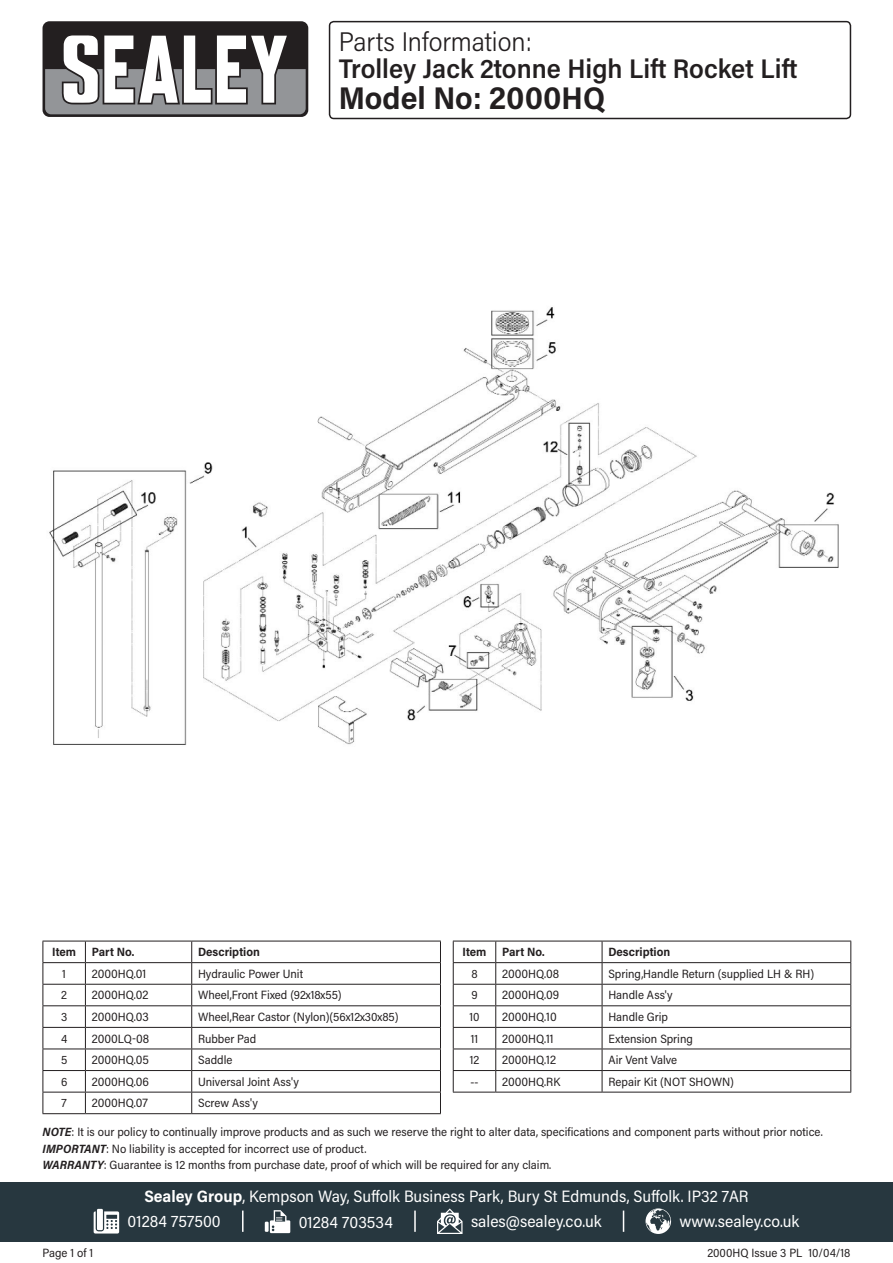
<style>
.page{position:relative;width:893px;height:1263px;background:#fff}
.page>*{position:absolute;margin:0;border:0;box-sizing:border-box;transform-origin:0 0}
.Model_Number{font:700 31.5px "Acumin Pro Semi Cond";color:#231f20}
.Product_Description{font:600 27px "Acumin Pro Semi Cond";color:#231f20}
.Parts_Information{font:300 27px "Acumin Pro Semi Cond";color:#231f20}
.Address{font:16.5px "Acumin Pro Semi Cond";color:#fff}
.Contact_Info{font:16.5px "Acumin Pro Semi Cond";color:#fff}
.Disclaimer{font:12px "Acumin Pro Semi Cond";color:#231f20}
.Table_Body{font:12px "Acumin Pro Semi Cond";color:#231f20}
.Part_No__Body{font:12px "Acumin Pro Semi Cond";color:#231f20}
.Part_Description_HDR{font:700 12px "Acumin Pro Semi Cond";color:#231f20}
.Document_Info{font:12px "Acumin Pro Semi Cond";color:#231f20}
.Item_Body{font:12px "Acumin Pro Semi Cond";color:#231f20}
.Item_HDR{font:700 12px "Acumin Pro Semi Cond";letter-spacing:-.005em;color:#231f20}
.s1{font-weight:700;font-style:italic}
.s2{font-weight:700}
</style>
<div class="page">
<div style="left:43px;top:21px;width:265px;height:96px;background:#231f20;border-radius:7px"></div>
<svg style="left:45px;top:35px;width:261px;height:79px"></svg>
<div style="left:0;top:1182px;width:893px;height:60px;background:#27373f"></div>
<svg style="left:94px;top:1211px;width:25px;height:22px"></svg>
<div style="left:97px;top:1209px;width:6px;height:21px;background:#fff"></div>
<svg style="left:265px;top:1222px;width:4px;height:10px"></svg>
<svg style="left:270px;top:1210px;width:20px;height:23px"></svg>
<svg style="left:437px;top:1208px;width:25px;height:26px"></svg>
<svg style="left:645px;top:1208px;width:26px;height:26px"></svg>
<hr style="left:242px;top:1210px;width:2px;height:22px;background:#fff">
<svg style="left:623px;top:1210px;width:1px;height:22px"></svg>
<hr style="left:414px;top:1210px;width:2px;height:22px;background:#fff">
<div style="left:329px;top:21px;width:522px;height:98px;border:2px solid #231f20;border-radius:4px"></div>
<hr style="left:43px;top:941px;width:42px;height:1px;background:#231f20">
<hr style="left:85px;top:941px;width:107px;height:1px;background:#231f20">
<hr style="left:192px;top:941px;width:249px;height:1px;background:#231f20">
<hr style="left:43px;top:962px;width:42px;height:1px;background:#231f20">
<hr style="left:85px;top:962px;width:107px;height:1px;background:#231f20">
<hr style="left:192px;top:962px;width:249px;height:1px;background:#231f20">
<hr style="left:43px;top:984px;width:42px;height:1px;background:#231f20">
<hr style="left:85px;top:984px;width:107px;height:1px;background:#231f20">
<hr style="left:192px;top:984px;width:249px;height:1px;background:#231f20">
<hr style="left:43px;top:1005px;width:42px;height:1px;background:#231f20">
<hr style="left:85px;top:1005px;width:107px;height:1px;background:#231f20">
<hr style="left:192px;top:1005px;width:249px;height:1px;background:#231f20">
<hr style="left:43px;top:1027px;width:42px;height:1px;background:#231f20">
<hr style="left:85px;top:1027px;width:107px;height:1px;background:#231f20">
<hr style="left:192px;top:1027px;width:249px;height:1px;background:#231f20">
<hr style="left:43px;top:1048px;width:42px;height:1px;background:#231f20">
<hr style="left:85px;top:1048px;width:107px;height:1px;background:#231f20">
<hr style="left:192px;top:1048px;width:249px;height:1px;background:#231f20">
<hr style="left:43px;top:1070px;width:42px;height:1px;background:#231f20">
<hr style="left:85px;top:1070px;width:107px;height:1px;background:#231f20">
<hr style="left:192px;top:1070px;width:249px;height:1px;background:#231f20">
<hr style="left:43px;top:1092px;width:42px;height:1px;background:#231f20">
<svg style="left:43px;top:941px;width:1px;height:172px"></svg>
<hr style="left:85px;top:1092px;width:107px;height:1px;background:#231f20">
<svg style="left:85px;top:941px;width:1px;height:172px"></svg>
<hr style="left:192px;top:1092px;width:249px;height:1px;background:#231f20">
<svg style="left:191px;top:941px;width:1px;height:172px"></svg>
<svg style="left:440px;top:941px;width:1px;height:172px"></svg>
<hr style="left:43px;top:1113px;width:42px;height:1px;background:#231f20">
<hr style="left:85px;top:1113px;width:107px;height:1px;background:#231f20">
<hr style="left:192px;top:1113px;width:249px;height:1px;background:#231f20">
<hr style="left:453px;top:941px;width:43px;height:1px;background:#231f20">
<hr style="left:496px;top:941px;width:106px;height:1px;background:#231f20">
<hr style="left:602px;top:941px;width:249px;height:1px;background:#231f20">
<hr style="left:453px;top:962px;width:43px;height:1px;background:#231f20">
<hr style="left:496px;top:962px;width:106px;height:1px;background:#231f20">
<hr style="left:602px;top:962px;width:249px;height:1px;background:#231f20">
<hr style="left:453px;top:984px;width:43px;height:1px;background:#231f20">
<hr style="left:496px;top:984px;width:106px;height:1px;background:#231f20">
<hr style="left:602px;top:984px;width:249px;height:1px;background:#231f20">
<hr style="left:453px;top:1005px;width:43px;height:1px;background:#231f20">
<hr style="left:496px;top:1005px;width:106px;height:1px;background:#231f20">
<hr style="left:602px;top:1005px;width:249px;height:1px;background:#231f20">
<hr style="left:453px;top:1027px;width:43px;height:1px;background:#231f20">
<hr style="left:496px;top:1027px;width:106px;height:1px;background:#231f20">
<hr style="left:602px;top:1027px;width:249px;height:1px;background:#231f20">
<hr style="left:453px;top:1048px;width:43px;height:1px;background:#231f20">
<hr style="left:496px;top:1048px;width:106px;height:1px;background:#231f20">
<hr style="left:602px;top:1048px;width:249px;height:1px;background:#231f20">
<hr style="left:453px;top:1070px;width:43px;height:1px;background:#231f20">
<svg style="left:453px;top:941px;width:1px;height:151px"></svg>
<hr style="left:496px;top:1070px;width:106px;height:1px;background:#231f20">
<svg style="left:495px;top:941px;width:1px;height:151px"></svg>
<hr style="left:602px;top:1070px;width:249px;height:1px;background:#231f20">
<svg style="left:602px;top:941px;width:1px;height:151px"></svg>
<svg style="left:850px;top:941px;width:1px;height:151px"></svg>
<hr style="left:453px;top:1092px;width:43px;height:1px;background:#231f20">
<hr style="left:496px;top:1092px;width:106px;height:1px;background:#231f20">
<hr style="left:602px;top:1092px;width:249px;height:1px;background:#231f20">
<img style="left:49px;top:307px;width:790px;height:438px">
<p class="Parts_Information" style="left:339px;top:23px;width:195px">Parts Information:</p>
<p class="Product_Description" style="left:339px;top:49px;width:460px">Trolley Jack 2tonne High Lift Rocket Lift</p>
<p class="Model_Number" style="left:339px;top:76px;width:268px">Model No: 2000HQ</p>
<p class="Item_HDR" style="left:52px;top:944px;width:25px">Item</p>
<p class="Part_Description_HDR" style="left:92px;top:944px;width:44px">Part No.</p>
<p class="Part_Description_HDR" style="left:198px;top:944px;width:63px">Description</p>
<p class="Item_Body" style="left:62px;top:965px;width:5px">1</p>
<p class="Part_No__Body" style="left:92px;top:965px;width:56px">2000HQ.01</p>
<p class="Table_Body" style="left:198px;top:965px;width:106px">Hydraulic Power Unit</p>
<p class="Item_Body" style="left:61px;top:987px;width:7px">2</p>
<p class="Part_No__Body" style="left:92px;top:987px;width:58px">2000HQ.02</p>
<p class="Table_Body" style="left:198px;top:987px;width:145px">Wheel,Front Fixed (92x18x55)</p>
<p class="Item_Body" style="left:61px;top:1008px;width:8px">3</p>
<p class="Part_No__Body" style="left:92px;top:1008px;width:59px">2000HQ.03</p>
<p class="Table_Body" style="left:198px;top:1008px;width:202px">Wheel,Rear Castor (Nylon)(56x12x30x85)</p>
<p class="Item_Body" style="left:61px;top:1030px;width:8px">4</p>
<p class="Part_No__Body" style="left:92px;top:1030px;width:59px">2000LQ-08</p>
<p class="Table_Body" style="left:198px;top:1030px;width:60px">Rubber Pad</p>
<p class="Item_Body" style="left:61px;top:1052px;width:8px">5</p>
<p class="Part_No__Body" style="left:92px;top:1052px;width:59px">2000HQ.05</p>
<p class="Table_Body" style="left:198px;top:1052px;width:36px">Saddle</p>
<p class="Item_Body" style="left:61px;top:1073px;width:8px">6</p>
<p class="Part_No__Body" style="left:92px;top:1073px;width:59px">2000HQ.06</p>
<p class="Table_Body" style="left:198px;top:1073px;width:102px">Universal Joint Ass'y</p>
<p class="Item_Body" style="left:62px;top:1095px;width:7px">7</p>
<p class="Part_No__Body" style="left:92px;top:1095px;width:58px">2000HQ.07</p>
<p class="Table_Body" style="left:198px;top:1095px;width:61px">Screw Ass'y</p>
<p class="Item_HDR" style="left:463px;top:944px;width:25px">Item</p>
<p class="Part_Description_HDR" style="left:502px;top:944px;width:44px">Part No.</p>
<p class="Part_Description_HDR" style="left:608px;top:944px;width:63px">Description</p>
<p class="Item_Body" style="left:471px;top:965px;width:8px">8</p>
<p class="Part_No__Body" style="left:502px;top:965px;width:59px">2000HQ.08</p>
<p class="Table_Body" style="left:608px;top:965px;width:207px">Spring,Handle Return (supplied LH &amp; RH)</p>
<p class="Item_Body" style="left:471px;top:987px;width:8px">9</p>
<p class="Part_No__Body" style="left:502px;top:987px;width:59px">2000HQ.09</p>
<p class="Table_Body" style="left:608px;top:987px;width:66px">Handle Ass'y</p>
<p class="Item_Body" style="left:469px;top:1008px;width:12px">10</p>
<p class="Part_No__Body" style="left:502px;top:1008px;width:56px">2000HQ.10</p>
<p class="Table_Body" style="left:608px;top:1008px;width:61px">Handle Grip</p>
<p class="Item_Body" style="left:471px;top:1030px;width:9px">11</p>
<p class="Part_No__Body" style="left:502px;top:1030px;width:53px">2000HQ.11</p>
<p class="Table_Body" style="left:608px;top:1030px;width:86px">Extension Spring</p>
<p class="Item_Body" style="left:470px;top:1052px;width:11px">12</p>
<p class="Part_No__Body" style="left:502px;top:1052px;width:55px">2000HQ.12</p>
<p class="Table_Body" style="left:608px;top:1052px;width:70px">Air Vent Valve</p>
<p class="Item_Body" style="left:470px;top:1073px;width:9px">--</p>
<p class="Part_No__Body" style="left:502px;top:1073px;width:60px">2000HQ.RK</p>
<p class="Table_Body" style="left:608px;top:1073px;width:127px">Repair Kit (NOT SHOWN)</p>
<p class="Disclaimer" style="left:43px;top:1124px;width:782px"><span class="s1">NOTE</span>: It is our policy to continually improve products and as such we reserve the right to alter data, specifications and component parts without prior notice.</p>
<p class="Disclaimer" style="left:43px;top:1140px;width:326px"><span class="s1">IMPORTANT</span>: No liability is accepted for incorrect use of product.</p>
<p class="Disclaimer" style="left:43px;top:1157px;width:510px"><span class="s1">WARRANTY</span>: Guarantee is 12 months from purchase date, proof of which will be required for any claim.</p>
<p class="Document_Info" style="left:43px;top:1244px;width:52px">Page 1 of 1</p>
<p class="Address" style="left:144px;top:1185px;width:606px"><span class="s2">Sealey Group</span>, Kempson Way, Suffolk Business Park, Bury St Edmunds, Suffolk. IP32 7AR</p>
<p class="Contact_Info" style="left:128px;top:1210px;width:95px">01284 757500</p>
<p class="Contact_Info" style="left:299px;top:1210px;width:96px">01284 703534</p>
<p class="Contact_Info" style="left:471px;top:1210px;width:132px">sales@sealey.co.uk</p>
<p class="Contact_Info" style="left:680px;top:1210px;width:121px">www.sealey.co.uk</p>
<p class="Document_Info" style="left:707px;top:1244px;width:145px">2000HQ Issue 3 PL 10/04/18</p>
</div>
